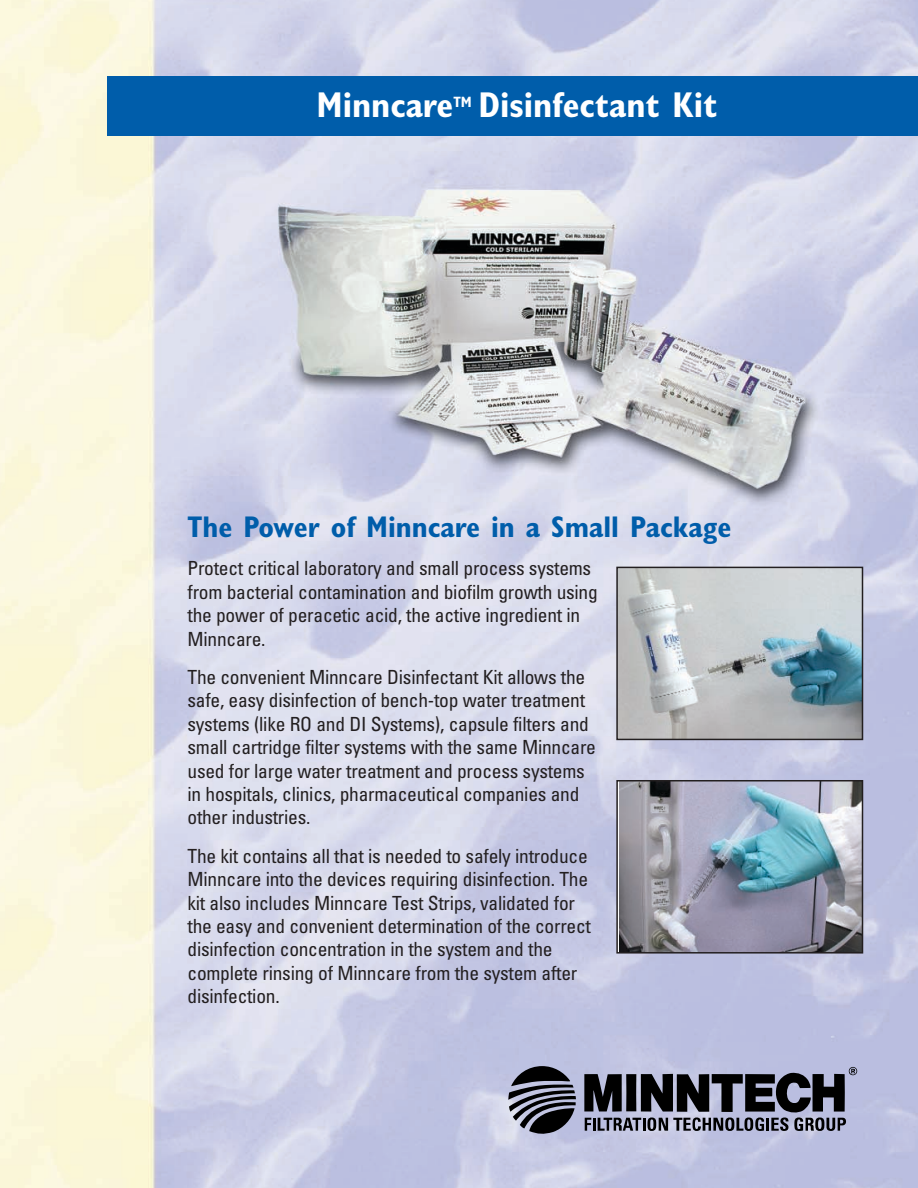
<style>
.page{position:relative;width:918px;height:1188px;background:#fff}
.page>*{position:absolute;margin:0;border:0;box-sizing:border-box;transform-origin:0 0}
.t1{font:700 condensed 36px "Gill Sans";color:#fff}
.t2{font:700 condensed 30px "Gill Sans";color:#005daa}
.t3{font:condensed 19.5px/23.4px "Univers";letter-spacing:-.015em;color:#231f20}
.t4{font:700 condensed 15px "Gill Sans";color:#fff}
</style>
<div class="page">
<img style="left:0;top:0;width:917px;height:1188px">
<div style="left:107px;top:76px;width:810px;height:59px;background:#005daa"></div>
<svg style="left:508px;top:1066px;width:68px;height:69px"></svg>
<svg style="left:584px;top:1067px;width:273px;height:64px"></svg>
<img style="left:619px;top:570px;width:241px;height:167px">
<div style="left:616px;top:567px;width:247px;height:173px;border:2px solid #231f20"></div>
<img style="left:619px;top:783px;width:241px;height:168px">
<div style="left:616px;top:780px;width:247px;height:174px;border:2px solid #231f20"></div>
<h1 class="t1" style="left:317px;top:92px;width:138px">Minncare</h1>
<p class="t4" style="left:453px;top:96px;width:20px">TM</p>
<h1 class="t1" style="left:478px;top:92px;width:241px">Disinfectant Kit</h1>
<h2 class="t2" style="left:188px;top:516px;width:545px">The Power of Minncare in a Small Package</h2>
<p class="t3" style="left:188px;top:559px;width:412px">Protect critical laboratory and small process systems from bacterial contamination and biofilm growth using the power of peracetic acid, the active ingredient in Minncare.</p>
<p class="t3" style="left:188px;top:667px;width:410px">The convenient Minncare Disinfectant Kit allows the safe, easy disinfection of bench-top water treatment systems (like RO and DI Systems), capsule filters and small cartridge filter systems with the same Minncare used for large water treatment and process systems in hospitals, clinics, pharmaceutical companies and other industries.</p>
<p class="t3" style="left:188px;top:846px;width:405px">The kit contains all that is needed to safely introduce Minncare into the devices requiring disinfection. The kit also includes Minncare Test Strips, validated for the easy and convenient determination of the correct disinfection concentration in the system and the complete rinsing of Minncare from the system after disinfection.</p>
</div>
